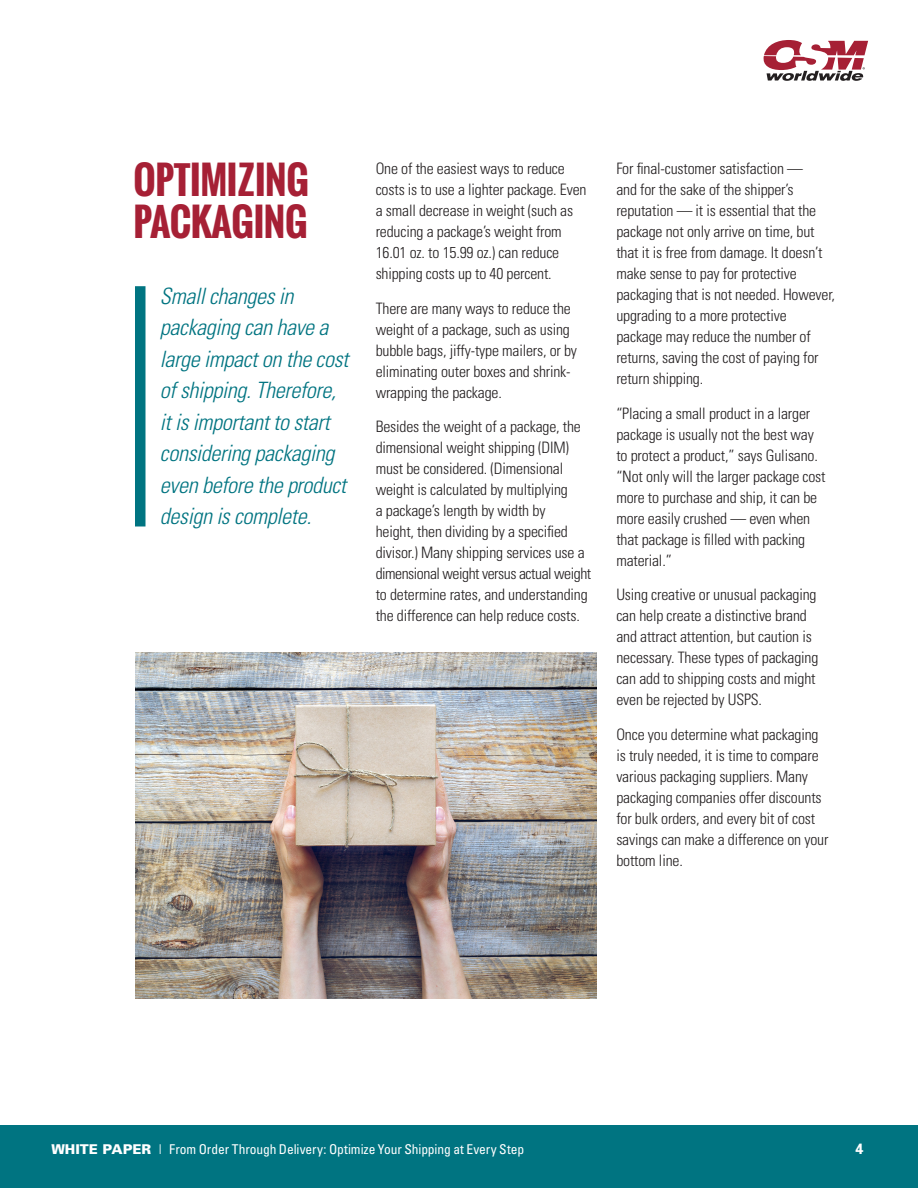
<style>
.page{position:relative;width:918px;height:1188px;background:#fff}
.page>*{position:absolute;margin:0;border:0;box-sizing:border-box;transform-origin:0 0}
.t1{font:700 37.5px/42px "Oswald";letter-spacing:-.01em;color:#a62035}
.t2{font:italic 300 condensed 22.5px/31.5px "Univers";letter-spacing:-.015em;color:#007481}
.t3{font:300 condensed 15.75px/21px "Univers";letter-spacing:-.01em;color:#231f20}
.t4{font:700 15px "Univers";color:#fff}
.t5{font:condensed 13.5px "Univers";letter-spacing:-.005em;color:#fff}
.s1{font-weight:900;font-stretch:normal}
.s2{font-weight:300;font-stretch:normal}
</style>
<div class="page">
<div style="left:0;top:1125px;width:918px;height:63px;background:#007481"></div>
<svg style="left:764px;top:40px;width:104px;height:41px"></svg>
<div style="left:135px;top:286px;width:11px;height:240px;background:#007481"></div>
<img style="left:135px;top:653px;width:461px;height:345px">
<p class="t1" style="left:134px;top:160px;width:177px">OPTIMIZING<br>PACKAGING</p>
<p class="t3" style="left:376px;top:158px;width:212px">One of the easiest ways to reduce costs is to use a lighter package. Even a small decrease in weight (such as reducing a package’s weight from 16.01 oz. to 15.99 oz.) can reduce shipping costs up to 40 percent.</p>
<p class="t3" style="left:376px;top:298px;width:203px">There are many ways to reduce the weight of a package, such as using bubble bags, jiffy-type mailers, or by eliminating outer boxes and shrink&shy;wrapping the package.</p>
<p class="t3" style="left:376px;top:416px;width:217px">Besides the weight of a package, the dimensional weight shipping (DIM) must be considered. (Dimensional weight is calculated by multiplying<br>a package’s length by width by<br>height, then dividing by a specified divisor.) Many shipping services use a dimensional weight versus actual weight to determine rates, and understanding the difference can help reduce costs.</p>
<p class="t2" style="left:160px;top:280px;width:190px">Small changes in packaging can have a large impact on the cost of shipping. Therefore, it is important to start considering packaging even before the product design is complete.</p>
<p class="t3" style="left:616px;top:158px;width:220px">For final-customer satisfaction —<br>and for the sake of the shipper’s reputation — it is essential that the package not only arrive on time, but that it is free from damage. It doesn’t make sense to pay for protective packaging that is not needed. However, upgrading to a more protective package may reduce the number of returns, saving the cost of paying for return shipping.</p>
<p class="t3" style="left:616px;top:403px;width:211px">“Placing a small product in a larger package is usually not the best way to protect a product,” says Gulisano. “Not only will the larger package cost more to purchase and ship, it can be more easily crushed — even when that package is filled with packing material.”</p>
<p class="t3" style="left:616px;top:584px;width:203px">Using creative or unusual packaging can help create a distinctive brand and attract attention, but caution is necessary. These types of packaging can add to shipping costs and might even be rejected by USPS.</p>
<p class="t3" style="left:616px;top:724px;width:214px">Once you determine what packaging is truly needed, it is time to compare various packaging suppliers. Many packaging companies offer discounts for bulk orders, and every bit of cost savings can make a difference on your bottom line.</p>
<p class="t5" style="left:51px;top:1141px;width:474px"><span class="s1">WHITE PAPER</span> <span class="s2">|</span> From Order Through Delivery: Optimize Your Shipping at Every Step</p>
<p class="t4" style="left:855px;top:1139px;width:10px">4</p>
</div>
